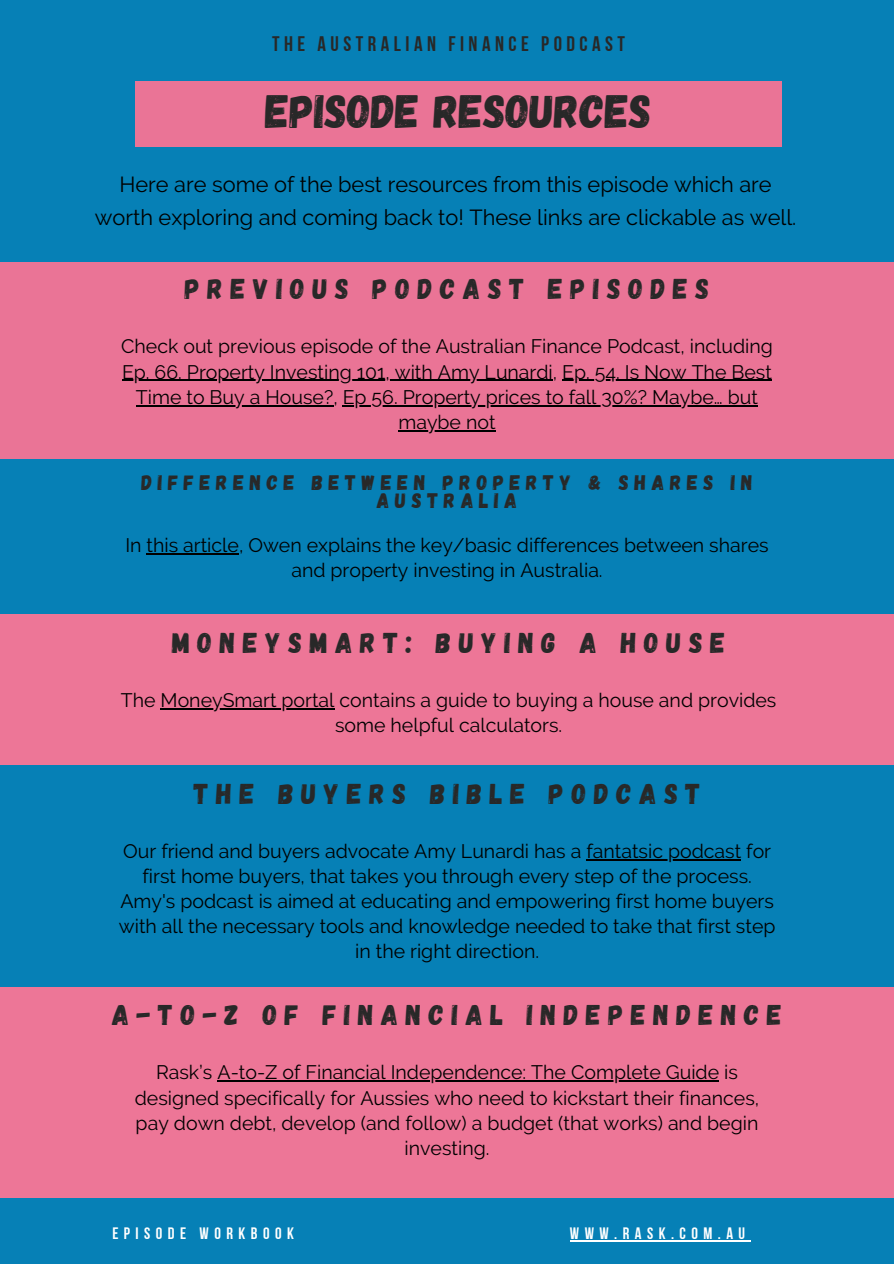
<style>
.page{position:relative;width:894px;height:1264px;background:#fff}
.page>*{position:absolute;margin:0;border:0;box-sizing:border-box;transform-origin:0 0}
.t1{font:46.65px "Gagalin";color:#282828}
.t2{font:28.65px "Gagalin";letter-spacing:.265em;color:#282828}
.t3{font:28.5px "Gagalin";letter-spacing:.265em;color:#282828}
.t4{font:21.75px/32.7px "Raleway";color:#000;text-align:center}
.t5{font:21px/18px "Gagalin";letter-spacing:.265em;color:#282828;text-align:center}
.t6{font:21px "Bebas Neue Cyrillic";letter-spacing:.215em;color:#282828}
.t7{font:19.5px/25px "Raleway";color:#000;text-align:center}
.t8{font:16.5px "Bebas Neue Cyrillic";letter-spacing:.33em;color:#fff}
</style>
<div class="page">
<div style="left:0;top:261px;width:893px;height:199px;background:#ea7496"></div>
<hr style="left:122px;top:379px;width:430px;height:2px;background:#000">
<hr style="left:562px;top:379px;width:209px;height:2px;background:#000">
<hr style="left:136px;top:405px;width:197px;height:1px;background:#000">
<hr style="left:342px;top:405px;width:415px;height:1px;background:#000">
<hr style="left:398px;top:430px;width:97px;height:1px;background:#000">
<div style="left:0;top:0;width:893px;height:261px;background:#0680b6"></div>
<div style="left:0;top:459px;width:893px;height:155px;background:#0680b6"></div>
<hr style="left:146px;top:553px;width:93px;height:2px;background:#000">
<div style="left:0;top:614px;width:893px;height:151px;background:#ed7697"></div>
<hr style="left:160px;top:707px;width:174px;height:2px;background:#000">
<div style="left:0;top:765px;width:893px;height:222px;background:#0680b6"></div>
<hr style="left:586px;top:858px;width:155px;height:2px;background:#000">
<div style="left:0;top:986px;width:893px;height:212px;background:#ed7697"></div>
<hr style="left:217px;top:1080px;width:502px;height:2px;background:#000">
<div style="left:0;top:1197px;width:893px;height:66px;background:#0680b6"></div>
<hr style="left:569px;top:1240px;width:181px;height:1px;background:#fff">
<div style="left:135px;top:81px;width:646px;height:65px;background:#ea7496"></div>
<p class="t6" style="left:272px;top:35px;width:354px">THE AUSTRALIAN FINANCE PODCAST</p>
<h1 class="t1" style="left:265px;top:81px;width:387px">EPISODE RESOURCES</h1>
<p class="t4" style="left:95px;top:168px;width:703px">Here are some of the best resources from this episode which are worth exploring and coming back to! These links are clickable as well.</p>
<h2 class="t2" style="left:185px;top:270px;width:526px">PREVIOUS PODCAST EPISODES</h2>
<p class="t7" style="left:121px;top:334px;width:653px">Check out previous episode of the Australian Finance Podcast, including Ep. 66. Property Investing 101, with Amy Lunardi, Ep. 54. Is Now The Best Time to Buy a House?, Ep 56. Property prices to fall 30%? Maybe… but maybe not</p>
<p class="t5" style="left:141px;top:472px;width:612px">DIFFERENCE BETWEEN PROPERTY &amp; SHARES IN<br>AUSTRALIA</p>
<p class="t7" style="left:125px;top:533px;width:644px">In this article, Owen explains the key/basic differences between shares and property investing in Australia.</p>
<h2 class="t2" style="left:172px;top:624px;width:554px">MONEYSMART: BUYING A HOUSE</h2>
<p class="t7" style="left:121px;top:687px;width:657px">The MoneySmart portal contains a guide to buying a house and provides some helpful calculators.</p>
<h2 class="t2" style="left:194px;top:774px;width:508px">THE BUYERS BIBLE PODCAST</h2>
<p class="t7" style="left:119px;top:838px;width:658px">Our friend and buyers advocate Amy Lunardi has a fantatsic podcast for first home buyers, that takes you through every step of the process.<br>Amy's podcast is aimed at educating and empowering first home buyers with all the necessary tools and knowledge needed to take that first step in the right direction.</p>
<h3 class="t3" style="left:112px;top:996px;width:671px">A-TO-Z OF FINANCIAL INDEPENDENCE</h3>
<p class="t7" style="left:135px;top:1060px;width:625px">Rask’s A-to-Z of Financial Independence: The Complete Guide is designed specifically for Aussies who need to kickstart their finances, pay down debt, develop (and follow) a budget (that works) and begin investing.</p>
<p class="t8" style="left:112px;top:1226px;width:183px">EPISODE WORKBOOK</p>
<p class="t8" style="left:569px;top:1226px;width:177px">WWW.RASK.COM.AU</p>
</div>
